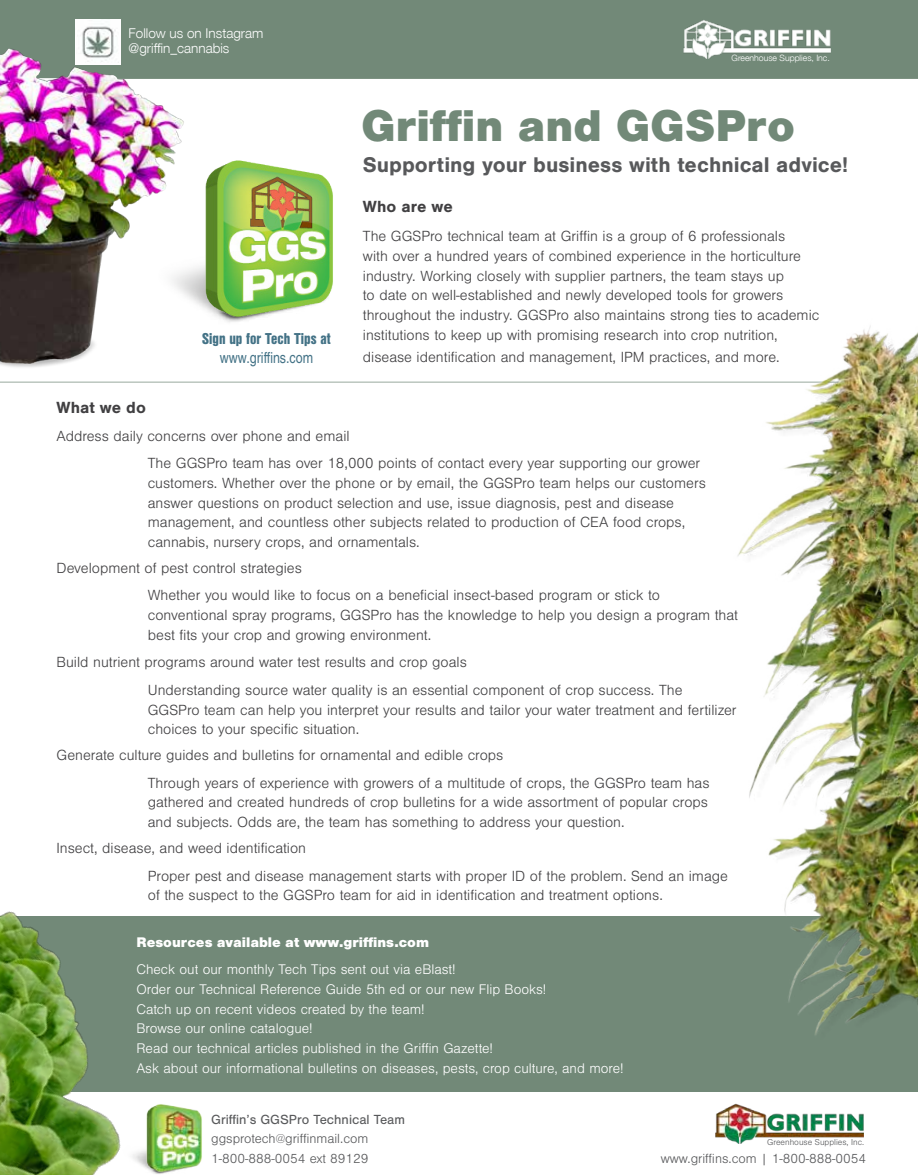
<style>
.page{position:relative;width:918px;height:1175px;background:#fff}
.page>*{position:absolute;margin:0;border:0;box-sizing:border-box;transform-origin:0 0}
.t1{font:900 46.2px "Nimbus San";color:#728978}
.t2{font:700 22.05px "Nimbus San";color:#58595b}
.t3{font:18.3px "Nimbus San";color:#fff}
.t4{font:700 16.8px "Nimbus San";color:#414042}
.t5{font:300 15.15px/19.8px "Nimbus San";color:#414042}
.t6{font:900 15.15px "Nimbus San Con L";color:#437286}
.t7{font:15.15px "Nimbus San Con L";color:#437286}
.t8{font:300 14.4px/19.8px "Nimbus San";color:#fff}
.t9{font:900 14.4px "Nimbus San";color:#fff}
.t10{font:300 13.65px/19.8px "Nimbus San";color:#58595b}
.t11{font:13.65px "Nimbus San";color:#58595b}
.t12{font:300 13.5px/15px "Helvetica Neue 45";color:#fff}
.t13{font:300 8.85px "Nimbus San";color:#58595b}
.t14{font:300 8.7px "Helvetica Neue 45";color:#fff}
.s1{font-weight:900}
</style>
<div class="page">
<div style="left:0;top:916px;width:918px;height:175px;background:#728978"></div>
<hr style="left:0;top:381px;width:918px;height:2px;background:#728978">
<img style="left:698px;top:326px;width:220px;height:818px">
<img style="left:199px;top:160px;width:134px;height:162px">
<img style="left:0;top:911px;width:241px;height:263px">
<img style="left:122px;top:1095px;width:86px;height:79px">
<img style="left:0;top:79px;width:199px;height:304px">
<div style="left:0;top:0;width:917px;height:79px;background:#728978"></div>
<hr style="left:917px;top:0;width:1px;height:79px;background:#728978">
<img style="left:683px;top:19px;width:148px;height:40px">
<img style="left:76px;top:19px;width:45px;height:46px">
<p class="t12" style="left:129px;top:27px;width:136px">Follow us on Instagram @griffin_cannabis</p>
<p class="t3" style="left:103px;top:30px;width:139px"><span class="s1">@</span>griffin_cannabis</p>
<p class="t6" style="left:202px;top:327px;width:130px">Sign up for Tech Tips at</p>
<p class="t7" style="left:220px;top:346px;width:95px">www.griffins.com</p>
<p class="t14" style="left:732px;top:54px;width:100px">Greenhouse Supplies, Inc.</p>
<h1 class="t1" style="left:361px;top:99px;width:435px">Griffin and GGSPro</h1>
<h2 class="t2" style="left:363px;top:152px;width:487px">Supporting your business with technical advice!</h2>
<p class="t4" style="left:363px;top:197px;width:91px">Who are we</p>
<p class="t5" style="left:363px;top:226px;width:458px">The GGSPro technical team at Griffin is a group of 6 professionals<br>with over a hundred years of combined experience in the horticulture industry. Working closely with supplier partners, the team stays up<br>to date on well-established and newly developed tools for growers throughout the industry. GGSPro also maintains strong ties to academic institutions to keep up with promising research into crop nutrition,</p>
<p class="t5" style="left:363px;top:347px;width:418px">disease identification and management, IPM practices, and more.</p>
<p class="t4" style="left:57px;top:398px;width:91px">What we do</p>
<p class="t5" style="left:148px;top:422px;width:554px;line-height:27.5px;text-indent:-91px">Address daily concerns over phone and email<br>The GGSPro team has over 18,000 points of contact every year supporting our grower</p>
<p class="t5" style="left:148px;top:473px;width:560px">customers. Whether over the phone or by email, the GGSPro team helps our customers answer questions on product selection and use, issue diagnosis, pest and disease management, and countless other subjects related to production of CEA food crops, cannabis, nursery crops, and ornamentals.</p>
<p class="t5" style="left:148px;top:554px;width:514px;line-height:27.5px;text-indent:-91px">Development of pest control strategies<br>Whether you would like to focus on a beneficial insect-based program or stick to</p>
<p class="t5" style="left:148px;top:605px;width:592px">conventional spray programs, GGSPro has the knowledge to help you design a program that best fits your crop and growing environment.</p>
<p class="t5" style="left:148px;top:649px;width:536px;line-height:27.5px;text-indent:-91px">Build nutrient programs around water test results and crop goals<br>Understanding source water quality is an essential component of crop success. The</p>
<p class="t5" style="left:148px;top:700px;width:590px">GGSPro team can help you interpret your results and tailor your water treatment and fertilizer choices to your specific situation.</p>
<p class="t5" style="left:148px;top:742px;width:563px;line-height:27.5px;text-indent:-91px">Generate culture guides and bulletins for ornamental and edible crops<br>Through years of experience with growers of a multitude of crops, the GGSPro team has</p>
<p class="t5" style="left:148px;top:793px;width:562px">gathered and created hundreds of crop bulletins for a wide assortment of popular crops and subjects. Odds are, the team has something to address your question.</p>
<p class="t5" style="left:148px;top:835px;width:582px;line-height:27.5px;text-indent:-91px">Insect, disease, and weed identification<br>Proper pest and disease management starts with proper ID of the problem. Send an image</p>
<p class="t5" style="left:148px;top:886px;width:517px">of the suspect to the GGSPro team for aid in identification and treatment options.</p>
<p class="t9" style="left:136px;top:933px;width:294px">Resources available at www.griffins.com</p>
<p class="t8" style="left:136px;top:959px;width:489px">Check out our monthly Tech Tips sent out via eBlast!<br>Order our Technical Reference Guide 5th ed or our new Flip Books!<br>Catch up on recent videos created by the team!<br>Browse our online catalogue!<br>Read our technical articles published in the Griffin Gazette!<br>Ask about our informational bulletins on diseases, pests, crop culture, and more!</p>
<p class="t11" style="left:211px;top:1111px;width:195px">Griffin’s GGSPro Technical Team</p>
<p class="t10" style="left:211px;top:1129px;width:159px">ggsprotech@griffinmail.com<br>1-800-888-0054 ext 89129</p>
<p class="t13" style="left:767px;top:1137px;width:99px">Greenhouse Supplies, Inc.</p>
<p class="t10" style="left:661px;top:1148px;width:207px">www.griffins.com | 1-800-888-0054</p>
</div>
